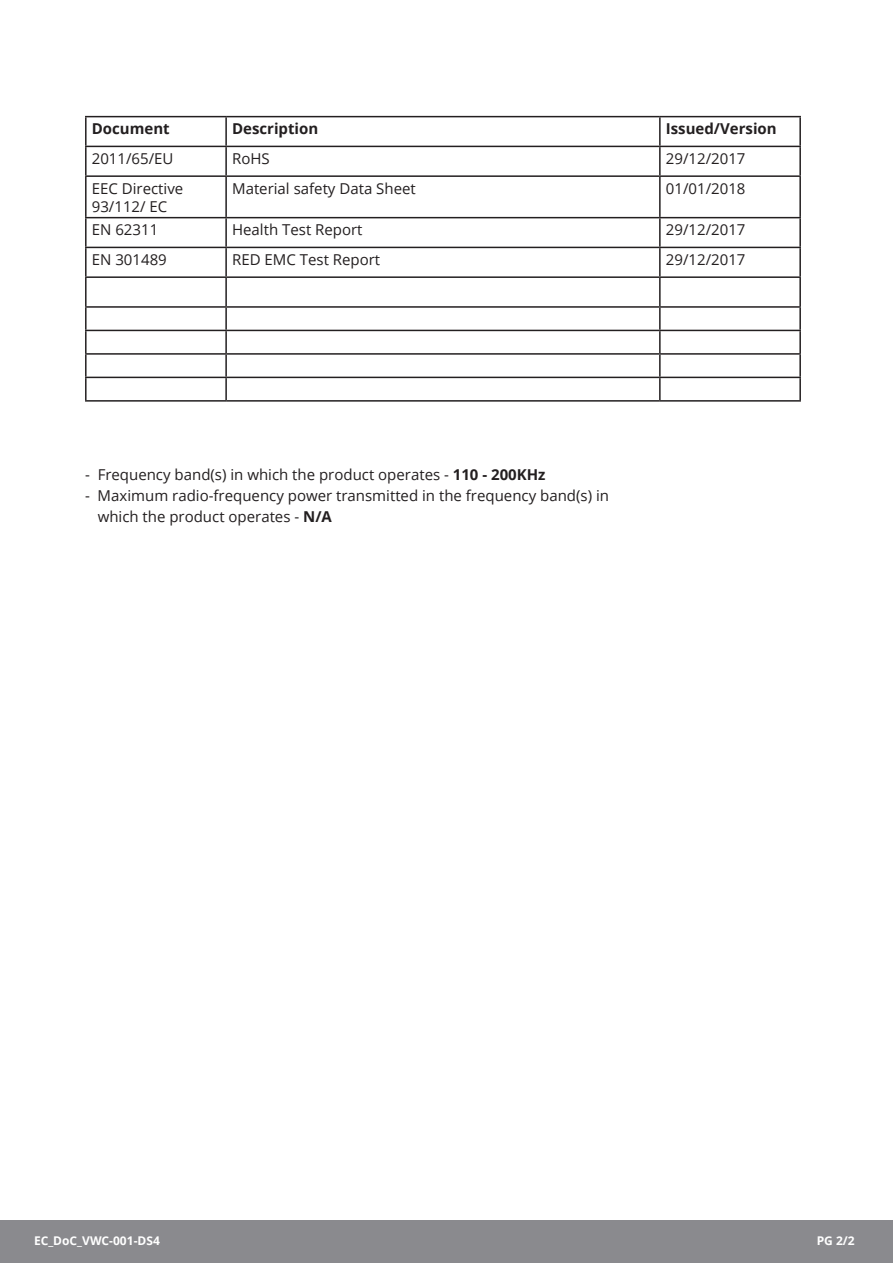
<style>
.page{position:relative;width:893px;height:1263px;background:#fff}
.page>*{position:absolute;margin:0;border:0;box-sizing:border-box;transform-origin:0 0}
.t1{font:15px/18px "Open Sans";color:#231f20}
.t2{font:700 15px "Open Sans";color:#231f20}
.t3{font:700 12px "Open Sans";color:#fff}
.s1{font-weight:700}
</style>
<div class="page">
<div style="left:0;top:1220px;width:893px;height:43px;background:#8a8a8e"></div>
<hr style="left:85px;top:116px;width:141px;height:1px;background:#231f20">
<hr style="left:85px;top:117px;width:2px;height:29px;background:#231f20">
<hr style="left:226px;top:116px;width:434px;height:1px;background:#231f20">
<hr style="left:225px;top:117px;width:2px;height:29px;background:#231f20">
<hr style="left:660px;top:116px;width:141px;height:1px;background:#231f20">
<hr style="left:659px;top:117px;width:2px;height:29px;background:#231f20">
<hr style="left:799px;top:117px;width:2px;height:29px;background:#231f20">
<hr style="left:85px;top:146px;width:141px;height:1px;background:#231f20">
<hr style="left:85px;top:147px;width:2px;height:28px;background:#231f20">
<hr style="left:226px;top:146px;width:434px;height:1px;background:#231f20">
<hr style="left:225px;top:147px;width:2px;height:28px;background:#231f20">
<hr style="left:660px;top:146px;width:141px;height:1px;background:#231f20">
<hr style="left:659px;top:147px;width:2px;height:28px;background:#231f20">
<hr style="left:799px;top:147px;width:2px;height:28px;background:#231f20">
<hr style="left:85px;top:175px;width:141px;height:2px;background:#231f20">
<hr style="left:85px;top:177px;width:2px;height:40px;background:#231f20">
<hr style="left:226px;top:175px;width:434px;height:2px;background:#231f20">
<hr style="left:225px;top:177px;width:2px;height:40px;background:#231f20">
<hr style="left:660px;top:175px;width:141px;height:2px;background:#231f20">
<hr style="left:659px;top:177px;width:2px;height:40px;background:#231f20">
<hr style="left:799px;top:177px;width:2px;height:40px;background:#231f20">
<hr style="left:85px;top:217px;width:141px;height:1px;background:#231f20">
<hr style="left:85px;top:218px;width:2px;height:29px;background:#231f20">
<hr style="left:226px;top:217px;width:434px;height:1px;background:#231f20">
<hr style="left:225px;top:218px;width:2px;height:29px;background:#231f20">
<hr style="left:660px;top:217px;width:141px;height:1px;background:#231f20">
<hr style="left:659px;top:218px;width:2px;height:29px;background:#231f20">
<hr style="left:799px;top:218px;width:2px;height:29px;background:#231f20">
<hr style="left:85px;top:247px;width:141px;height:1px;background:#231f20">
<hr style="left:85px;top:248px;width:2px;height:28px;background:#231f20">
<hr style="left:226px;top:247px;width:434px;height:1px;background:#231f20">
<hr style="left:225px;top:248px;width:2px;height:28px;background:#231f20">
<hr style="left:660px;top:247px;width:141px;height:1px;background:#231f20">
<hr style="left:659px;top:248px;width:2px;height:28px;background:#231f20">
<hr style="left:799px;top:248px;width:2px;height:28px;background:#231f20">
<hr style="left:85px;top:276px;width:141px;height:2px;background:#231f20">
<hr style="left:85px;top:278px;width:2px;height:28px;background:#231f20">
<hr style="left:226px;top:276px;width:434px;height:2px;background:#231f20">
<hr style="left:225px;top:278px;width:2px;height:28px;background:#231f20">
<hr style="left:660px;top:276px;width:141px;height:2px;background:#231f20">
<hr style="left:659px;top:278px;width:2px;height:28px;background:#231f20">
<hr style="left:799px;top:278px;width:2px;height:28px;background:#231f20">
<hr style="left:85px;top:306px;width:141px;height:2px;background:#231f20">
<hr style="left:85px;top:308px;width:2px;height:22px;background:#231f20">
<hr style="left:226px;top:306px;width:434px;height:2px;background:#231f20">
<hr style="left:225px;top:308px;width:2px;height:22px;background:#231f20">
<hr style="left:660px;top:306px;width:141px;height:2px;background:#231f20">
<hr style="left:659px;top:308px;width:2px;height:22px;background:#231f20">
<hr style="left:799px;top:308px;width:2px;height:22px;background:#231f20">
<hr style="left:85px;top:330px;width:141px;height:1px;background:#231f20">
<hr style="left:85px;top:331px;width:2px;height:22px;background:#231f20">
<hr style="left:226px;top:330px;width:434px;height:1px;background:#231f20">
<hr style="left:225px;top:331px;width:2px;height:22px;background:#231f20">
<hr style="left:660px;top:330px;width:141px;height:1px;background:#231f20">
<hr style="left:659px;top:331px;width:2px;height:22px;background:#231f20">
<hr style="left:799px;top:331px;width:2px;height:22px;background:#231f20">
<hr style="left:85px;top:353px;width:141px;height:2px;background:#231f20">
<hr style="left:85px;top:355px;width:2px;height:22px;background:#231f20">
<hr style="left:226px;top:353px;width:434px;height:2px;background:#231f20">
<hr style="left:225px;top:355px;width:2px;height:22px;background:#231f20">
<hr style="left:660px;top:353px;width:141px;height:2px;background:#231f20">
<hr style="left:659px;top:355px;width:2px;height:22px;background:#231f20">
<hr style="left:799px;top:355px;width:2px;height:22px;background:#231f20">
<hr style="left:85px;top:377px;width:141px;height:1px;background:#231f20">
<hr style="left:85px;top:378px;width:2px;height:22px;background:#231f20">
<hr style="left:226px;top:377px;width:434px;height:1px;background:#231f20">
<hr style="left:225px;top:378px;width:2px;height:22px;background:#231f20">
<hr style="left:660px;top:377px;width:141px;height:1px;background:#231f20">
<hr style="left:659px;top:378px;width:2px;height:22px;background:#231f20">
<hr style="left:799px;top:378px;width:2px;height:22px;background:#231f20">
<hr style="left:85px;top:400px;width:141px;height:2px;background:#231f20">
<hr style="left:226px;top:400px;width:434px;height:2px;background:#231f20">
<hr style="left:660px;top:400px;width:141px;height:2px;background:#231f20">
<p class="t2" style="left:92px;top:118px;width:79px">Document</p>
<p class="t2" style="left:232px;top:118px;width:88px">Description</p>
<p class="t2" style="left:666px;top:118px;width:112px">Issued/Version</p>
<p class="t1" style="left:92px;top:149px;width:83px">2011/65/EU</p>
<p class="t1" style="left:232px;top:149px;width:39px">RoHS</p>
<p class="t1" style="left:666px;top:149px;width:81px">29/12/2017</p>
<p class="t1" style="left:92px;top:179px;width:93px">EEC Directive<br>93/112/ EC</p>
<p class="t1" style="left:232px;top:179px;width:185px">Material safety Data Sheet</p>
<p class="t1" style="left:666px;top:179px;width:81px">01/01/2018</p>
<p class="t1" style="left:92px;top:220px;width:68px">EN 62311</p>
<p class="t1" style="left:232px;top:220px;width:132px">Health Test Report</p>
<p class="t1" style="left:666px;top:220px;width:81px">29/12/2017</p>
<p class="t1" style="left:92px;top:250px;width:77px">EN 301489</p>
<p class="t1" style="left:232px;top:250px;width:150px">RED EMC Test Report</p>
<p class="t1" style="left:666px;top:250px;width:81px">29/12/2017</p>
<p class="t1" style="left:85px;top:465px;width:462px">- Frequency band(s) in which the product operates - <span class="s1">110 - 200KHz</span></p>
<p class="t1" style="left:98px;top:484px;width:513px;line-height:21px;text-indent:-13px">- Maximum radio-frequency power transmitted in the frequency band(s) in which the product operates - <span class="s1">N/A</span></p>
<p class="t3" style="left:34px;top:1232px;width:127px">EC_DoC_VWC-001-DS4</p>
<p class="t3" style="left:817px;top:1232px;width:40px">PG 2/2</p>
</div>
